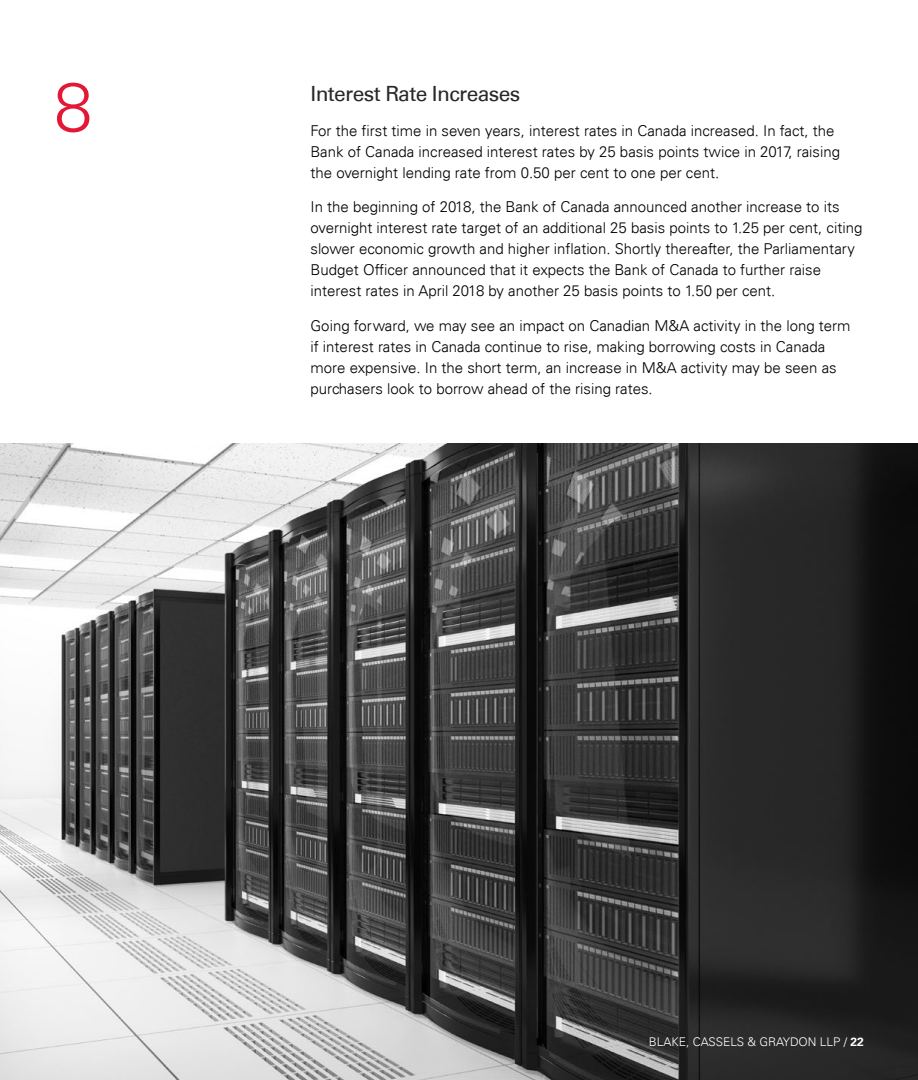
<style>
.page{position:relative;width:918px;height:1080px;background:#fff}
.page>*{position:absolute;margin:0;border:0;box-sizing:border-box;transform-origin:0 0}
.t1{font:300 69px "Univers 45";color:#e31837}
.t2{font:21px "Univers 55 Roman";letter-spacing:-.03em;color:#292829}
.t3{font:300 15px/21px "Univers 45";color:#000}
.t4{font:300 12px "Univers 45";color:#fff}
.s1{font-family:"Univers 65";font-weight:700}
</style>
<div class="page">
<img style="left:0;top:443px;width:918px;height:637px">
<h1 class="t1" style="left:54px;top:65px;width:40px">8</h1>
<h2 class="t2" style="left:310px;top:82px;width:211px">Interest Rate Increases</h2>
<p class="t3" style="left:310px;top:120px;width:531px">For the first time in seven years, interest rates in Canada increased. In fact, the<br>Bank of Canada increased interest rates by 25 basis points twice in 2017, raising the overnight lending rate from 0.50 per cent to one per cent.</p>
<p class="t3" style="left:310px;top:197px;width:553px">In the beginning of 2018, the Bank of Canada announced another increase to its overnight interest rate target of an additional 25 basis points to 1.25 per cent, citing slower economic growth and higher inflation. Shortly thereafter, the Parliamentary Budget Officer announced that it expects the Bank of Canada to further raise interest rates in April 2018 by another 25 basis points to 1.50 per cent.</p>
<p class="t3" style="left:310px;top:315px;width:542px">Going forward, we may see an impact on Canadian M&amp;A activity in the long term if interest rates in Canada continue to rise, making borrowing costs in Canada more expensive. In the short term, an increase in M&amp;A activity may be seen as purchasers look to borrow ahead of the rising rates.</p>
<p class="t4" style="left:649px;top:1034px;width:217px">BLAKE, CASSELS &amp; GRAYDON LLP / <span class="s1">22</span></p>
</div>
